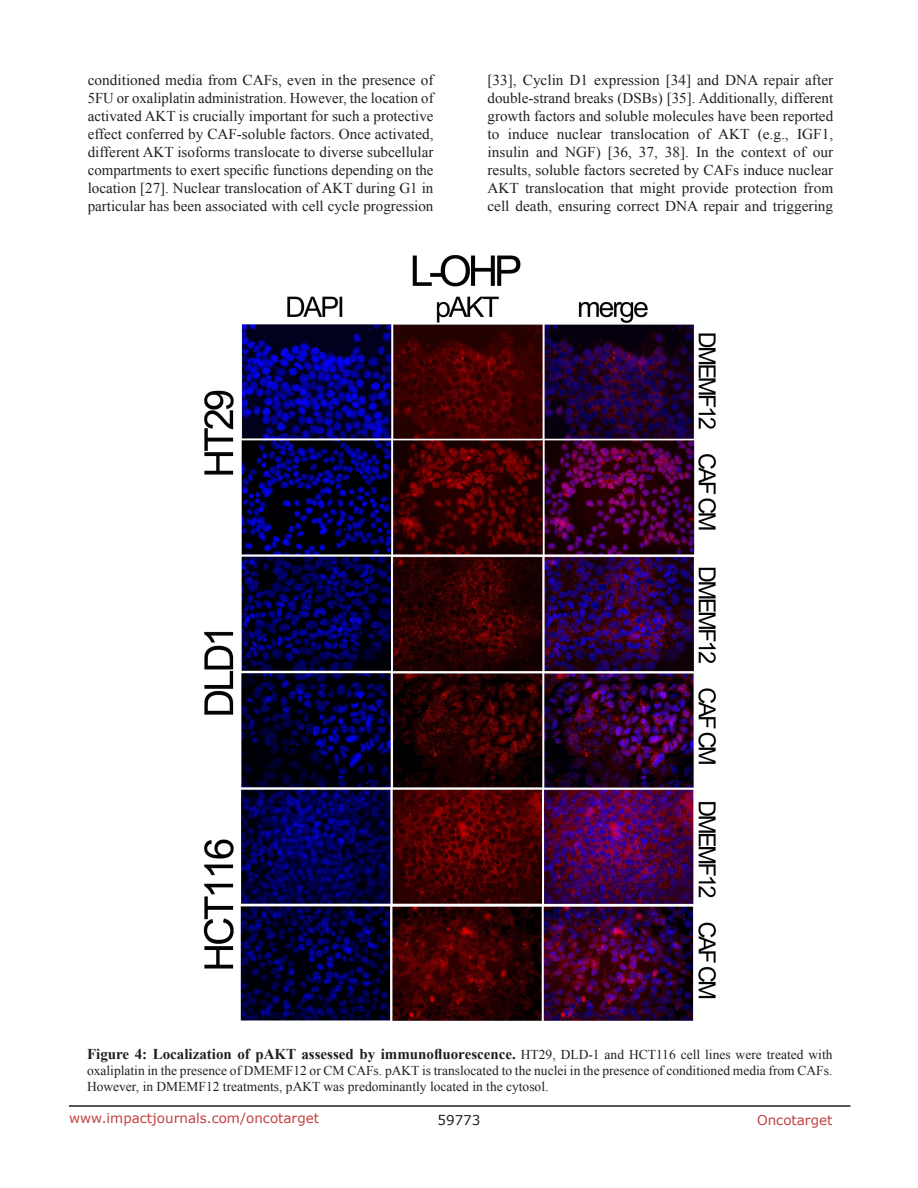
<style>
.page{position:relative;width:918px;height:1188px;background:#fff}
.page>*{position:absolute;margin:0;border:0;box-sizing:border-box;transform-origin:0 0}
.BodyText{font:15px/18px "Times New Roman";color:#231f20;text-align:justify}
.figuretext{font:700 15px "Times New Roman";color:#231f20}
.figuretext-2{font:13.5px/16.2px "Times New Roman";color:#231f20}
.t1{font:13.5px "Verdana";color:#c24141}
.t2{font:13.5px "Verdana";color:#231f20}
.s1{font-weight:400;font-size:13.5px}
</style>
<div class="page">
<hr style="left:69px;top:1105px;width:781px;height:2px;background:#231f20">
<img style="left:203px;top:254px;width:513px;height:767px">
<p class="BodyText" style="left:88px;top:71px;width:347px">conditioned media from CAFs, even in the presence of 5FU or oxaliplatin administration. However, the location of activated AKT is crucially important for such a protective effect conferred by CAF-soluble factors. Once activated, different AKT isoforms translocate to diverse subcellular compartments to exert specific functions depending on the location [27]. Nuclear translocation of AKT during G1 in particular has been associated with cell cycle progression</p>
<p class="BodyText" style="left:488px;top:71px;width:347px">[33], Cyclin D1 expression [34] and DNA repair after double-strand breaks (DSBs) [35]. Additionally, different growth factors and soluble molecules have been reported to induce nuclear translocation of AKT (e.g., IGF1, insulin and NGF) [36, 37, 38]. In the context of our results, soluble factors secreted by CAFs induce nuclear AKT translocation that might provide protection from cell death, ensuring correct DNA repair and triggering</p>
<p class="figuretext" style="left:87px;top:1044px;width:747px">Figure 4: Localization of pAKT assessed by immunofluorescence. <span class="s1">HT29, DLD-1 and HCT116 cell lines were treated with</span></p>
<p class="figuretext-2" style="left:87px;top:1062px;width:747px">oxaliplatin in the presence of DMEMF12 or CM CAFs. pAKT is translocated to the nuclei in the presence of conditioned media from CAFs.<br>However, in DMEMF12 treatments, pAKT was predominantly located in the cytosol.</p>
<p class="t1" style="left:69px;top:1109px;width:252px">www.impactjournals.com/oncotarget</p>
<p class="t2" style="left:438px;top:1111px;width:44px">59773</p>
<p class="t1" style="left:757px;top:1111px;width:77px">Oncotarget</p>
</div>
